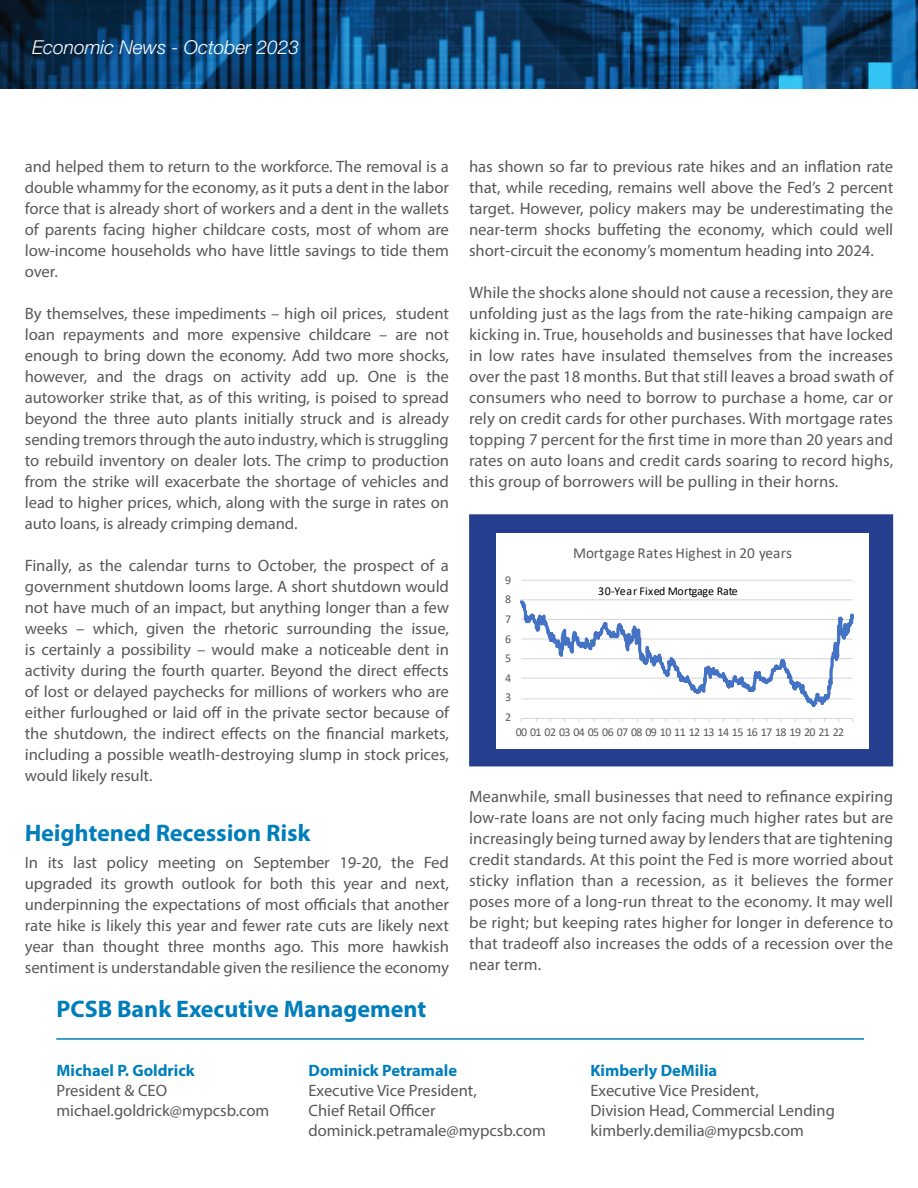
<style>
.page{position:relative;width:918px;height:1188px;background:#fff}
.page>*{position:absolute;margin:0;border:0;box-sizing:border-box;transform-origin:0 0}
.t1{font:700 24px "Myriad Pro";color:#007ebb}
.t2{font:italic 300 19.2px "Helvetica Neue LT Pro";color:#fff}
.t3{font:16.5px/21px "Myriad Pro";color:#57585a;text-align:justify}
.t4{font:700 16.5px "Myriad Pro";color:#007ebb}
.t5{font:15.3px "Calibri";letter-spacing:.01em;color:#595959}
.t6{font:12px "Calibri";letter-spacing:-.05em;color:#595959}
.t7{font:12px "Calibri";letter-spacing:-.01em;color:#000}
</style>
<div class="page">
<hr style="left:56px;top:1038px;width:808px;height:2px;background:#007ebb">
<img style="left:1px;top:0;width:917px;height:88px">
<div style="left:470px;top:515px;width:422px;height:251px;background:#253f8e"></div>
<div style="left:496px;top:533px;width:373px;height:215px;background:#fff"></div>
<svg style="left:521px;top:580px;width:332px;height:139px"></svg>
<div style="left:469px;top:514px;width:424px;height:252px;border:2px solid #253f8e"></div>
<p class="t2" style="left:32px;top:36px;width:269px">Economic News - October 2023</p>
<p class="t3" style="left:25px;top:156px;width:426px">and helped them to return to the workforce. The removal is a double whammy for the economy, as it puts a dent in the labor force that is already short of workers and a dent in the wallets of parents facing higher childcare costs, most of whom are low-income households who have little savings to tide them over.</p>
<p class="t3" style="left:25px;top:303px;width:426px">By themselves, these impediments – high oil prices, student loan repayments and more expensive childcare – are not enough to bring down the economy. Add two more shocks, however, and the drags on activity add up. One is the autoworker strike that, as of this writing, is poised to spread beyond the three auto plants initially struck and is already sending tremors through the auto industry, which is struggling to rebuild inventory on dealer lots. The crimp to production from the strike will exacerbate the shortage of vehicles and lead to higher prices, which, along with the surge in rates on auto loans, is already crimping demand.</p>
<p class="t3" style="left:25px;top:555px;width:426px">Finally, as the calendar turns to October, the prospect of a government shutdown looms large. A short shutdown would not have much of an impact, but anything longer than a few weeks – which, given the rhetoric surrounding the issue, is certainly a possibility – would make a noticeable dent in activity during the fourth quarter. Beyond the direct effects of lost or delayed paychecks for millions of workers who are either furloughed or laid off in the private sector because of the shutdown, the indirect effects on the financial markets, including a possible weatlh-destroying slump in stock prices, would likely result.</p>
<p class="t1" style="left:25px;top:817px;width:287px">Heightened Recession Risk</p>
<p class="t3" style="left:25px;top:852px;width:426px">In its last policy meeting on September 19-20, the Fed upgraded its growth outlook for both this year and next, underpinning the expectations of most officials that another rate hike is likely this year and fewer rate cuts are likely next year than thought three months ago. This more hawkish sentiment is understandable given the resilience the economy</p>
<p class="t1" style="left:57px;top:993px;width:371px">PCSB Bank Executive Management</p>
<p class="t3" style="left:469px;top:156px;width:426px">has shown so far to previous rate hikes and an inflation rate that, while receding, remains well above the Fed’s 2 percent target. However, policy makers may be underestimating the near-term shocks buffeting the economy, which could well short-circuit the economy’s momentum heading into 2024.</p>
<p class="t3" style="left:469px;top:282px;width:426px">While the shocks alone should not cause a recession, they are unfolding just as the lags from the rate-hiking campaign are kicking in. True, households and businesses that have locked in low rates have insulated themselves from the increases over the past 18 months. But that still leaves a broad swath of consumers who need to borrow to purchase a home, car or rely on credit cards for other purchases. With mortgage rates topping 7 percent for the first time in more than 20 years and rates on auto loans and credit cards soaring to record highs, this group of borrowers will be pulling in their horns.</p>
<p class="t6" style="left:505px;top:571px;width:8px">9</p>
<p class="t6" style="left:505px;top:591px;width:8px">8</p>
<p class="t6" style="left:505px;top:611px;width:8px">7</p>
<p class="t6" style="left:505px;top:630px;width:8px">6</p>
<p class="t6" style="left:505px;top:650px;width:8px">5</p>
<p class="t6" style="left:505px;top:670px;width:8px">4</p>
<p class="t6" style="left:505px;top:689px;width:8px">3</p>
<p class="t6" style="left:505px;top:709px;width:8px">2</p>
<p class="t5" style="left:573px;top:542px;width:221px">Mortgage Rates Highest in 20 years</p>
<p class="t7" style="left:598px;top:583px;width:141px">30-Year Fixed Mortgage Rate</p>
<p class="t6" style="left:516px;top:724px;width:330px">00 01 02 03 04 05 06 07 08 09 10 11 12 13 14 15 16 17 18 19 20 21 22</p>
<p class="t3" style="left:469px;top:786px;width:426px">Meanwhile, small businesses that need to refinance expiring low-rate loans are not only facing much higher rates but are increasingly being turned away by lenders that are tightening credit standards. At this point the Fed is more worried about sticky inflation than a recession, as it believes the former poses more of a long-run threat to the economy. It may well be right; but keeping rates higher for longer in deference to that tradeoff also increases the odds of a recession over the near term.</p>
<p class="t4" style="left:57px;top:1060px;width:140px">Michael P. Goldrick</p>
<p class="t4" style="left:309px;top:1060px;width:150px">Dominick Petramale</p>
<p class="t4" style="left:591px;top:1060px;width:128px">Kimberly DeMilia</p>
<p class="t3" style="left:57px;top:1080px;width:112px">President &amp; CEO</p>
<p class="t3" style="left:309px;top:1080px;width:170px">Executive Vice President,</p>
<p class="t3" style="left:591px;top:1080px;width:170px">Executive Vice President,</p>
<p class="t3" style="left:57px;top:1100px;width:214px">michael.goldrick@mypcsb.com</p>
<p class="t3" style="left:309px;top:1100px;width:129px">Chief Retail Officer</p>
<p class="t3" style="left:591px;top:1100px;width:246px">Division Head, Commercial Lending</p>
<p class="t3" style="left:309px;top:1120px;width:239px">dominick.petramale@mypcsb.com</p>
<p class="t3" style="left:591px;top:1120px;width:215px">kimberly.demilia@mypcsb.com</p>
</div>
